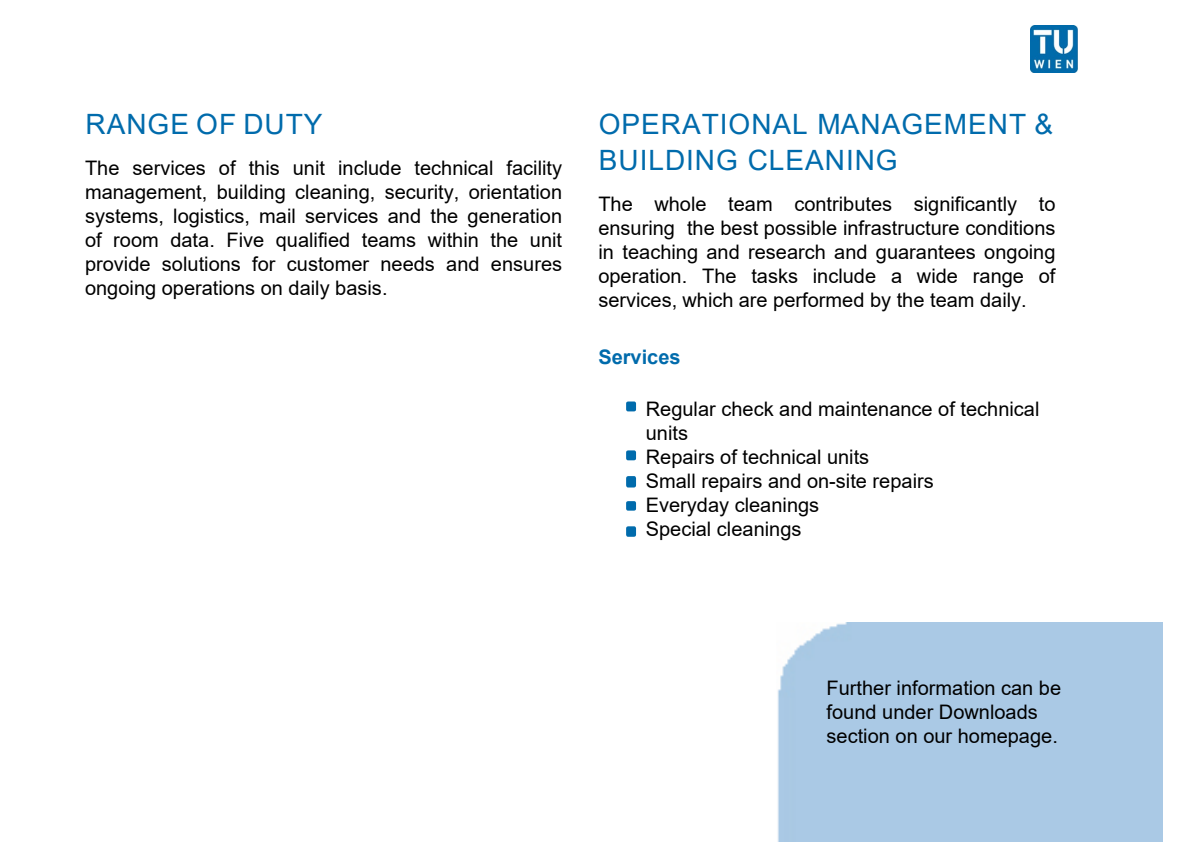
<style>
.page{position:relative;width:1191px;height:842px;background:#fff}
.page>*{position:absolute;margin:0;border:0;box-sizing:border-box;transform-origin:0 0}
.t1{font:28px/36px "Arial";letter-spacing:.035em;color:#006bac}
.t2{font:20px/24px "Arial";color:#000;text-align:justify}
.t3{font:700 20px "Arial";color:#006bac}
</style>
<div class="page">
<div style="left:777px;top:622px;width:385px;height:220px;background:#aac9e5"></div>
<img style="left:1031px;top:26px;width:46px;height:46px">
<div style="left:626px;top:401px;width:10px;height:10px;background:#006bac;border-radius:2px"></div>
<div style="left:626px;top:476px;width:10px;height:11px;background:#006bac;border-radius:2px"></div>
<div style="left:626px;top:450px;width:10px;height:10px;background:#006bac;border-radius:2px"></div>
<div style="left:626px;top:501px;width:10px;height:10px;background:#006bac;border-radius:2px"></div>
<div style="left:626px;top:526px;width:10px;height:11px;background:#006bac;border-radius:2px"></div>
<h1 class="t1" style="left:86px;top:106px;width:238px">RANGE OF DUTY</h1>
<p class="t2" style="left:85px;top:156px;width:478px">The services of this unit include technical facility management, building cleaning, security, orientation systems, logistics, mail services and the generation of room data. Five qualified teams within the unit provide solutions for customer needs and ensures ongoing operations on daily basis.</p>
<h1 class="t1" style="left:599px;top:106px;width:456px">OPERATIONAL MANAGEMENT &amp;<br>BUILDING CLEANING</h1>
<p class="t2" style="left:598px;top:192px;width:459px">The whole team contributes significantly to ensuring the best possible infrastructure conditions in teaching and research and guarantees ongoing operation. The tasks include a wide range of services, which are performed by the team daily.</p>
<p class="t3" style="left:598px;top:343px;width:84px">Services</p>
<p class="t2" style="left:646px;top:397px;width:395px;text-align:left">Regular check and maintenance of technical units<br>Repairs of technical units<br>Small repairs and on-site repairs<br>Everyday cleanings<br>Special cleanings</p>
<p class="t2" style="left:826px;top:676px;width:236px;text-align:left">Further information can be found under Downloads section on our homepage.</p>
</div>
